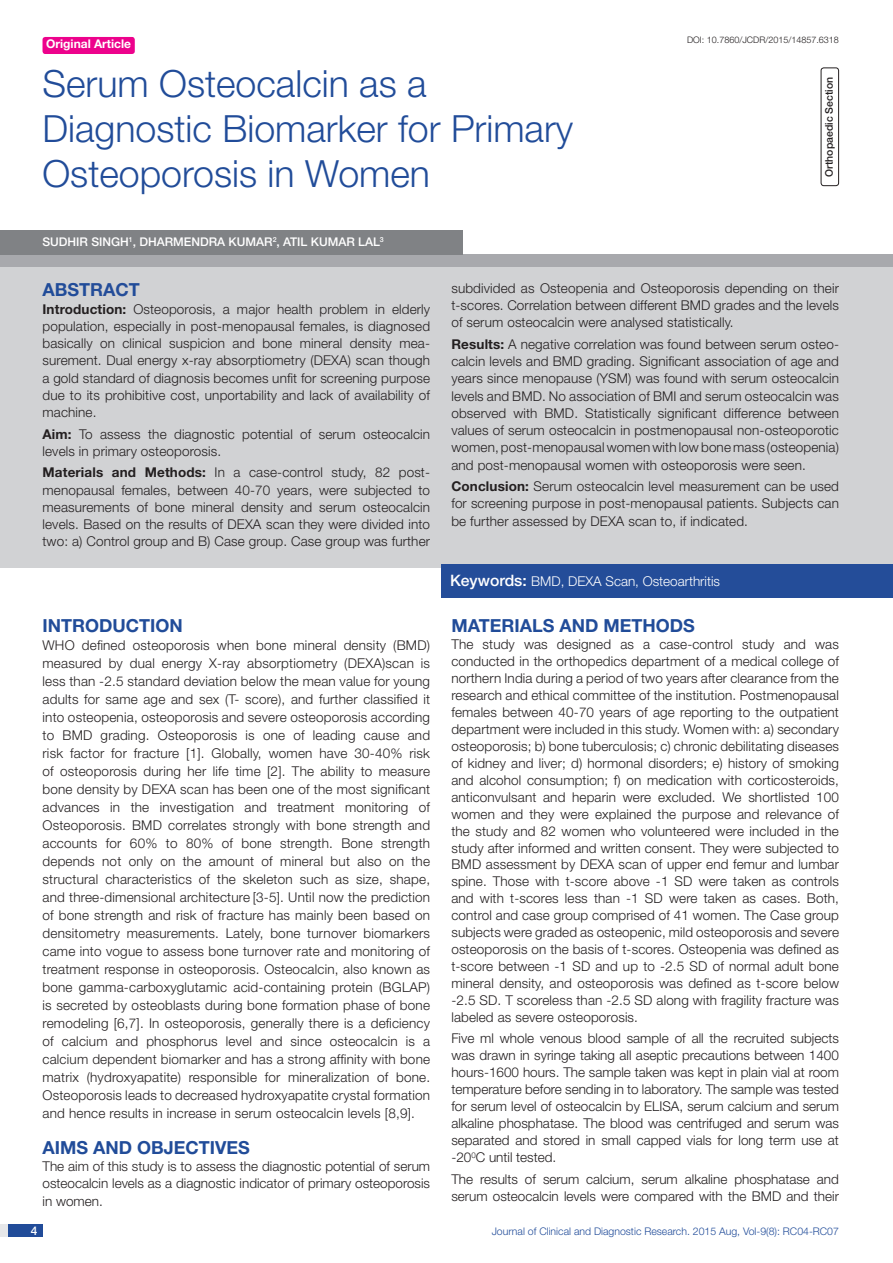
<style>
.page{position:relative;width:893px;height:1263px;background:#fff}
.page>*{position:absolute;margin:0;border:0;box-sizing:border-box;transform-origin:0 0}
.t1{font:300 37.5px/45px "Helvetica Neue";color:#214c99}
.Level_1{font:700 18px "Helvetica Neue";color:#214c99}
.Abstract_head{font:700 18px "Helvetica Neue";color:#214c99}
.Body_text{font:300 13.5px/17px "Helvetica Neue";color:#231f20;text-align:justify}
.Abstract_Text{font:300 13.5px/17.2px "Helvetica Neue";letter-spacing:.01em;color:#231f20}
.t2{font:300 13.5px "Helvetica Neue";color:#fff}
.Author{font:500 12px "Helvetica Neue";color:#fff}
.t3{font:700 12px "Helvetica Neue";color:#fff}
.t4{font:300 10.5px "Helvetica Neue";color:#214c99}
.t5{font:500 10.5px "Helvetica Neue";color:#231f20}
.DOI{font:300 9px "Helvetica Neue";color:#231f20}
.s1{color:#244d99}
.s2{font-weight:700}
.s3{font-weight:500;font-size:15.75px}
</style>
<div class="page">
<div style="left:0;top:1224px;width:43px;height:13px;background:#e6e7e9"></div>
<div style="left:8px;top:1224px;width:35px;height:13px;background:#214c99"></div>
<div style="left:43px;top:37px;width:92px;height:17px;background:#ed028c;border-radius:3px"></div>
<div style="left:0;top:258px;width:893px;height:309px;background:#d1d2d4"></div>
<div style="left:0;top:255px;width:893px;height:12px;background:#a8a9ad"></div>
<div style="left:442px;top:564px;width:451px;height:34px;background:#244d99"></div>
<div style="left:0;top:230px;width:463px;height:25px;background:#808285"></div>
<div style="left:821px;top:68px;width:18px;height:118px;border:1px solid #231f20;border-radius:3px"></div>
<p class="t3" style="left:46px;top:37px;width:87px">Original Article</p>
<p class="t1" style="left:43px;top:60px;width:532px">Serum Osteocalcin as a<br>Diagnostic Biomarker for Primary<br>Osteoporosis in Women</p>
<p class="Author" style="left:43px;top:235px;width:343px">SUDHIR SINGH<sup>1</sup>, DHARMENDRA KUMAR<sup>2</sup>, ATIL KUMAR LAL<sup>3</sup></p>
<p class="DOI" style="left:687px;top:35px;width:153px">DOI: 10.7860/JCDR/2015/14857.6318</p>
<p class="t5" style="left:823px;top:177px;width:101px;rotate:-90deg">ORTHOPAEDIC SECTION</p>
<p class="Abstract_head" style="left:43px;top:279px;width:99px">ABST<span class="s1">RAC</span>T</p>
<p class="Abstract_Text" style="left:43px;top:300px;width:389px"><span class="s2">Introduction:</span> Osteoporosis, a major health problem in elderly population, especially in post-menopausal females, is diagnosed basically on clinical suspicion and bone mineral density mea&shy;surement. Dual energy x-ray absorptiometry (DEXA) scan though a gold standard of diagnosis becomes unfit for screening purpose due to its prohibitive cost, unportability and lack of availability of machine.</p>
<p class="Abstract_Text" style="left:43px;top:425px;width:389px"><span class="s2">Aim:</span> To assess the diagnostic potential of serum osteocalcin levels in primary osteoporosis.</p>
<p class="Abstract_Text" style="left:43px;top:464px;width:389px;text-align:justify"><span class="s2">Materials and Methods:</span> In a case-control study, 82 post&shy;menopausal females, between 40-70 years, were subjected to measurements of bone mineral density and serum osteocalcin levels. Based on the results of DEXA scan they were divided into two: a) Control group and B) Case group. Case group was further</p>
<p class="Level_1" style="left:43px;top:615px;width:142px">INTRODUCTION</p>
<p class="Body_text" style="left:43px;top:636px;width:389px;line-height:18px">WHO defined osteoporosis when bone mineral density (BMD) measured by dual energy X-ray absorptiometry (DEXA)scan is less than -2.5 standard deviation below the mean value for young adults for same age and sex (T- score), and further classified it into osteopenia, osteoporosis and severe osteoporosis according to BMD grading. Osteoporosis is one of leading cause and risk factor for fracture [1]. Globally, women have 30-40% risk of osteoporosis during her life time [2]. The ability to measure bone density by DEXA scan has been one of the most significant advances in the investigation and treatment monitoring of Osteoporosis. BMD correlates strongly with bone strength and accounts for 60% to 80% of bone strength. Bone strength depends not only on the amount of mineral but also on the structural characteristics of the skeleton such as size, shape, and three-dimensional architecture [3-5]. Until now the prediction of bone strength and risk of fracture has mainly been based on densitometry measurements. Lately, bone turnover biomarkers came into vogue to assess bone turnover rate and monitoring of treatment response in osteoporosis. Osteocalcin, also known as bone gamma-carboxyglutamic acid-containing protein (BGLAP) is secreted by osteoblasts during bone formation phase of bone remodeling [6,7]. In osteoporosis, generally there is a deficiency of calcium and phosphorus level and since osteocalcin is a calcium dependent biomarker and has a strong affinity with bone matrix (hydroxyapatite) responsible for mineralization of bone.<br>Osteoporosis leads to decreased hydroxyapatite crystal formation and hence results in increase in serum osteocalcin levels [8,9].</p>
<p class="Level_1" style="left:43px;top:1136px;width:65px">AIMS and</p>
<p class="Level_1" style="left:137px;top:1136px;width:114px">OBJECTIVES</p>
<p class="Body_text" style="left:43px;top:1157px;width:389px">The aim of this study is to assess the diagnostic potential of serum osteocalcin levels as a diagnostic indicator of primary osteoporosis in women.</p>
<p class="Abstract_Text" style="left:451px;top:279px;width:389px;text-align:justify">subdivided as Osteopenia and Osteoporosis depending on their t-scores. Correlation between different BMD grades and the levels of serum osteocalcin were analysed statistically.</p>
<p class="Abstract_Text" style="left:451px;top:335px;width:389px"><span class="s2">Results:</span> A negative correlation was found between serum osteo&shy;calcin levels and BMD grading. Significant association of age and years since menopause (YSM) was found with serum osteocalcin levels and BMD. No association of BMI and serum osteocalcin was observed with BMD. Statistically significant difference between values of serum osteocalcin in postmenopausal non-osteoporotic women, post-menopausal women with low bone mass (osteopenia) and post-menopausal women with osteoporosis were seen.</p>
<p class="Abstract_Text" style="left:451px;top:477px;width:389px;text-align:justify"><span class="s2">Conclusion:</span> Serum osteocalcin level measurement can be used for screening purpose in post-menopausal patients. Subjects can be further assessed by DEXA scan to, if indicated.</p>
<p class="t2" style="left:450px;top:573px;width:271px"><span class="s3">KEYWORDS:</span> BMD, DEXA Scan, Osteoarthritis</p>
<p class="Level_1" style="left:451px;top:615px;width:245px">MATERIALs AND METHODS</p>
<p class="Body_text" style="left:451px;top:635px;width:389px">The study was designed as a case-control study and was conducted in the orthopedics department of a medical college of northern India during a period of two years after clearance from the research and ethical committee of the institution. Postmenopausal females between 40-70 years of age reporting to the outpatient department were included in this study. Women with: a) secondary osteoporosis; b) bone tuberculosis; c) chronic debilitating diseases of kidney and liver; d) hormonal disorders; e) history of smoking and alcohol consumption; f) on medication with corticosteroids, anticonvulsant and heparin were excluded. We shortlisted 100 women and they were explained the purpose and relevance of the study and 82 women who volunteered were included in the study after informed and written consent. They were subjected to BMD assessment by DEXA scan of upper end femur and lumbar spine. Those with t-score above -1 SD were taken as controls and with t-scores less than -1 SD were taken as cases. Both, control and case group comprised of 41 women. The Case group subjects were graded as osteopenic, mild osteoporosis and severe osteoporosis on the basis of t-scores. Osteopenia was defined as t-score between -1 SD and up to -2.5 SD of normal adult bone mineral density, and osteoporosis was defined as t-score below -2.5 SD. T scoreless than -2.5 SD along with fragility fracture was labeled as severe osteoporosis.</p>
<p class="Body_text" style="left:451px;top:1030px;width:389px">Five ml whole venous blood sample of all the recruited subjects was drawn in syringe taking all aseptic precautions between 1400 hours-1600 hours. The sample taken was kept in plain vial at room temperature before sending in to laboratory. The sample was tested for serum level of osteocalcin by ELISA, serum calcium and serum alkaline phosphatase. The blood was centrifuged and serum was separated and stored in small capped vials for long term use at -20<sup>0</sup>C until tested.</p>
<p class="Body_text" style="left:451px;top:1170px;width:389px">The results of serum calcium, serum alkaline phosphatase and serum osteocalcin levels were compared with the BMD and their</p>
<p class="Author" style="left:31px;top:1223px;width:8px">4</p>
<p class="t4" style="left:492px;top:1225px;width:349px">Journal of Clinical and Diagnostic Research. 2015 Aug, Vol-9(8): RC04-RC07</p>
</div>
